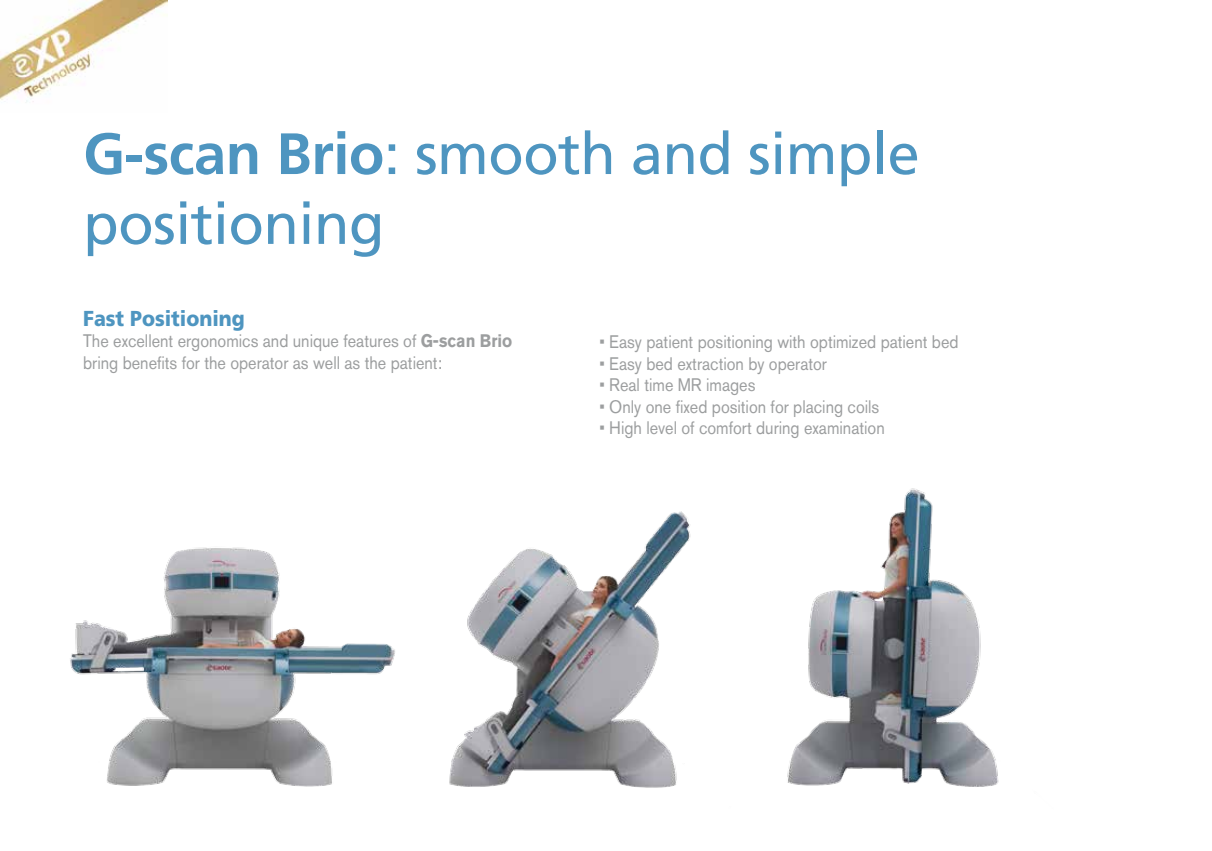
<style>
.page{position:relative;width:1212px;height:851px;background:#fff}
.page>*{position:absolute;margin:0;border:0;box-sizing:border-box;transform-origin:0 0}
.t1{font:58.2px/69.8px "Frutiger LT Std";letter-spacing:-.01em;color:#4e95c0}
.t2{font:900 21.6px "Frutiger LT Std";color:#4e95c0;scale:.9 1}
.t3{font:18px/21.6px "Akzidenz Grotesk BQ";color:#9c9e9f;scale:.9 1}
.s1{font-weight:700}
</style>
<div class="page">
<img style="left:70px;top:488px;width:929px;height:300px">
<img style="left:0;top:0;width:167px;height:103px">
<h1 class="t1" style="left:83px;top:119px;width:838px"><span class="s1">G-scan Brio</span>: smooth and simple positioning</h1>
<p class="t2" style="left:83px;top:305px;width:181px">Fast Positioning</p>
<p class="t3" style="left:83px;top:330px;width:478px">The excellent ergonomics and unique features of <span class="s1">G-scan Brio </span>bring benefits for the operator as well as the patient:</p>
<p class="t3" style="left:599px;top:331px;width:400px">• Easy patient positioning with optimized patient bed</p>
<p class="t3" style="left:599px;top:352px;width:254px">• Easy bed extraction by operator</p>
<p class="t3" style="left:599px;top:374px;width:175px">• Real time MR images</p>
<p class="t3" style="left:599px;top:395px;width:312px">• Only one fixed position for placing coils</p>
<p class="t3" style="left:599px;top:417px;width:318px">• High level of comfort during examination</p>
</div>
